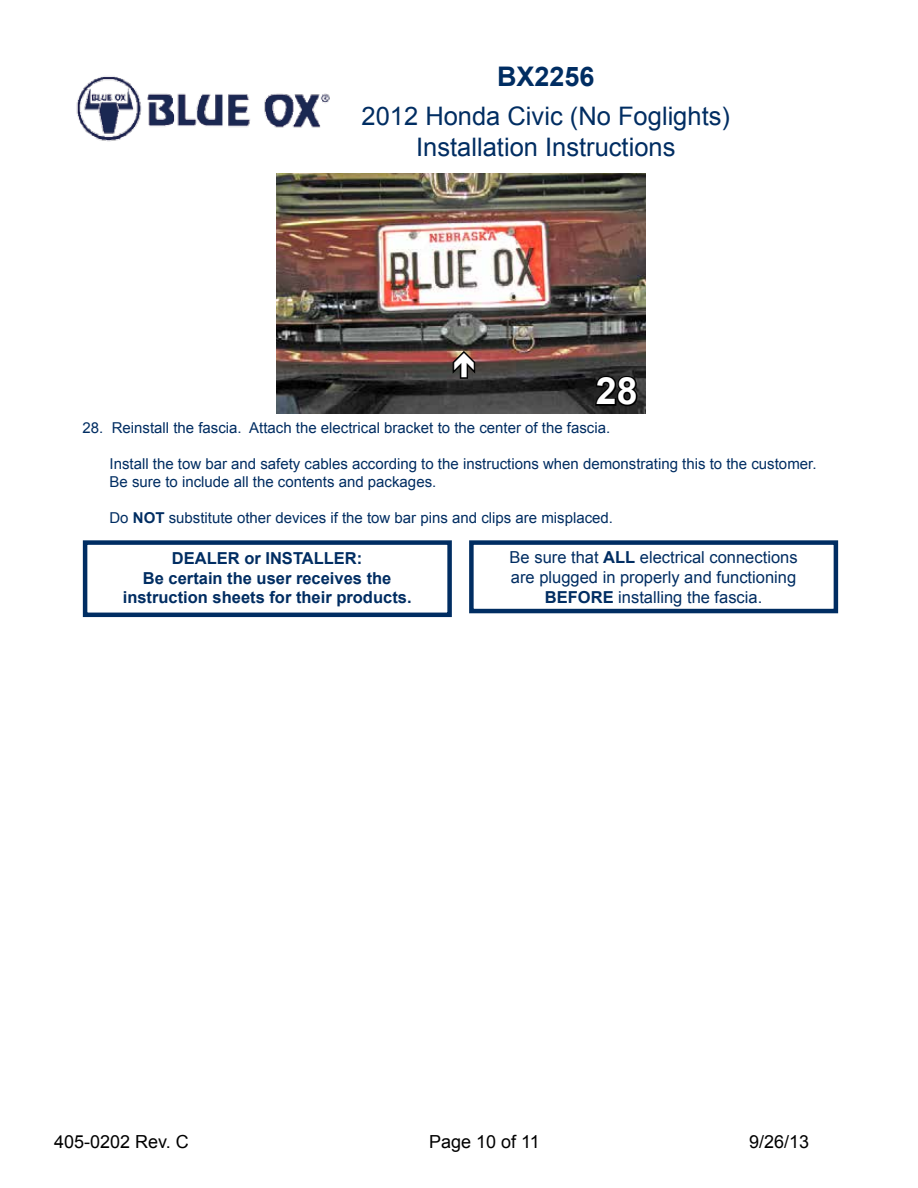
<style>
.page{position:relative;width:918px;height:1188px;background:#fff}
.page>*{position:absolute;margin:0;border:0;box-sizing:border-box;transform-origin:0 0}
.t1{font:700 37.5px "Arial";color:#fff}
.t2{font:700 27px "Arial";color:#002d62}
.t3{font:25.5px/30.6px "Arial";color:#002d62;text-align:center}
.t4{font:18px "Arial";color:#000}
.t5{font:16.5px/19.8px "Arial";color:#002d62;text-align:center}
.t6{font:700 16.5px/19.8px "Arial";color:#002d62;text-align:center}
.t7{font:15px/18px "Arial";color:#002d62}
.s1{font-weight:700}
</style>
<div class="page">
<img style="left:76px;top:76px;width:254px;height:66px">
<img style="left:276px;top:174px;width:370px;height:240px">
<svg style="left:594px;top:374px;width:45px;height:34px;background:#161616"></svg>
<div style="left:83px;top:540px;width:369px;height:77px;border:4px solid #002d62"></div>
<div style="left:469px;top:540px;width:369px;height:73px;border:4px solid #002d62"></div>
<svg style="left:450px;top:349px;width:28px;height:31px"></svg>
<h2 class="t2" style="left:497px;top:59px;width:99px">BX2256</h2>
<h3 class="t3" style="left:362px;top:101px;width:370px">2012 Honda Civic (No Foglights)<br>Installation Instructions</h3>
<h1 class="t1" style="left:596px;top:366px;width:43px">28</h1>
<p class="t7" style="left:82px;top:419px;width:529px">28. Reinstall the fascia. Attach the electrical bracket to the center of the fascia.</p>
<p class="t7" style="left:109px;top:455px;width:709px">Install the tow bar and safety cables according to the instructions when demonstrating this to the customer.<br>Be sure to include all the contents and packages.</p>
<p class="t7" style="left:109px;top:509px;width:505px">Do <span class="s1">NOT</span> substitute other devices if the tow bar pins and clips are misplaced.</p>
<p class="t6" style="left:123px;top:549px;width:290px">DEALER or INSTALLER:<br>Be certain the user receives the instruction sheets for their products.</p>
<p class="t5" style="left:510px;top:548px;width:289px">Be sure that <span class="s1">ALL</span> electrical connections are plugged in properly and functioning<br><span class="s1">BEFORE</span> installing the fascia.</p>
<p class="t4" style="left:54px;top:1130px;width:136px">405-0202 Rev. C</p>
<p class="t4" style="left:429px;top:1130px;width:112px">Page 10 of 11</p>
<p class="t4" style="left:749px;top:1130px;width:62px">9/26/13</p>
</div>
